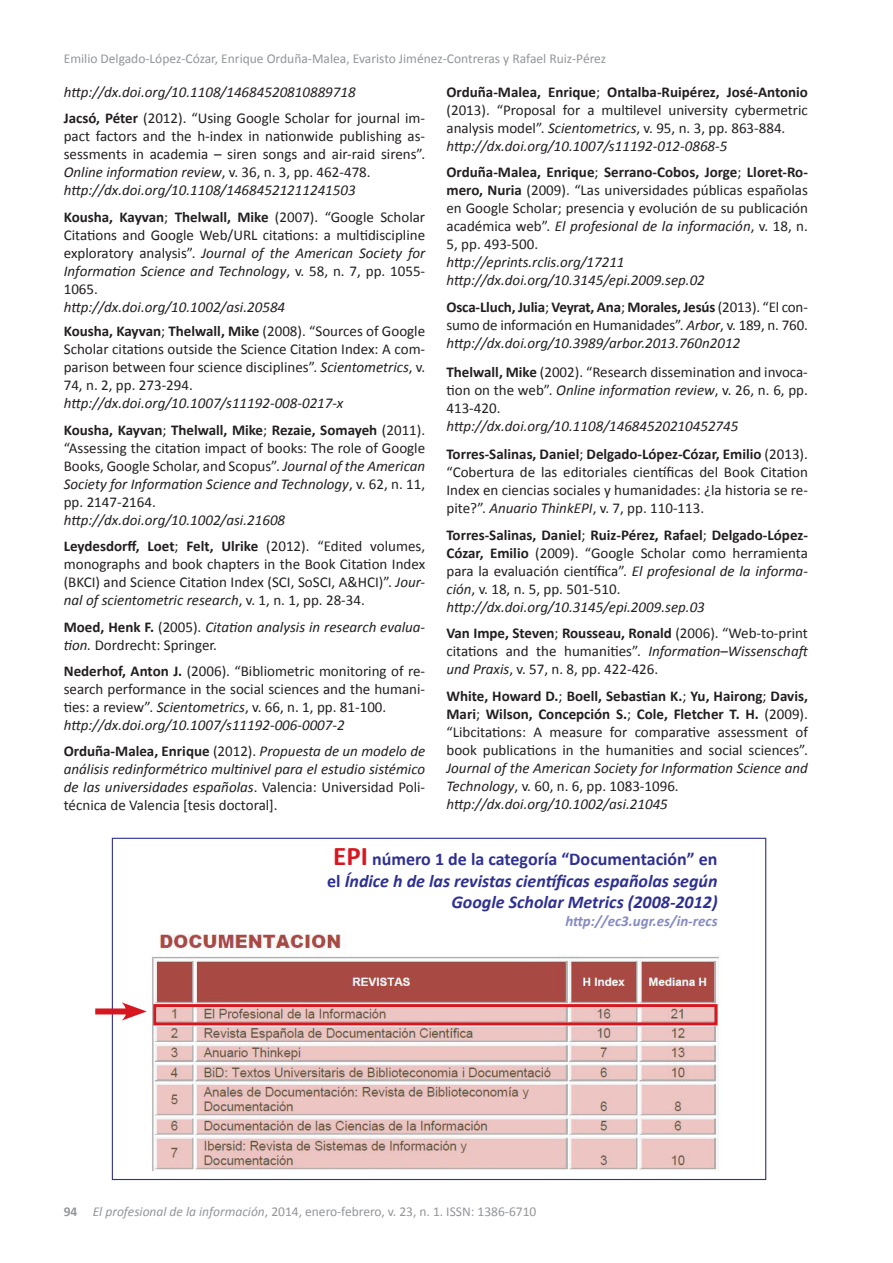
<style>
.page{position:relative;width:893px;height:1263px;background:#fff}
.page>*{position:absolute;margin:0;border:0;box-sizing:border-box;transform-origin:0 0}
.t1{font:italic 700 18px/21.6px "Calibri";color:#2e3092;text-align:right}
.t2{font:15px/18px "Calibri";color:#231f20;text-align:justify}
.t3{font:italic 15px/18px "Calibri";color:#231f20}
.t4{font:700 15px/28.7px "Calibri";color:#231f20}
.t5{font:italic 700 15px "Calibri";color:#868bc4}
.t6{font:13.5px "Calibri";color:#939598}
.s1{font-weight:700;font-style:normal}
.s2{font-style:normal}
.s3{font-style:italic}
.s4{font-weight:700}
.s5{font-weight:400;font-style:italic}
.s6{font-weight:400}
.s7{font-style:normal;font-size:27px;color:#d7171f}
</style>
<div class="page">
<img style="left:152px;top:934px;width:567px;height:236px">
<div style="left:95px;top:1008px;width:37px;height:6px;background:#d7171f"></div>
<svg style="left:122px;top:1002px;width:25px;height:18px"></svg>
<div style="left:153px;top:1004px;width:565px;height:21px;border:3px solid #d7171f"></div>
<p class="t6" style="left:64px;top:50px;width:544px">Emilio Delgado-López-Cózar, Enrique Orduña-Malea, Evaristo Jiménez-Contreras y Rafael Ruiz-Pérez</p>
<p class="t3" style="left:64px;top:78px;width:363px;line-height:26.5px">http://dx.doi.org/10.1108/14684520810889718<br><span class="s1">Jacsó, Péter</span> <span class="s2">(2012). “Using Google Scholar for journal im-</span></p>
<p class="t2" style="left:64px;top:128px;width:363px;text-align:left">pact factors and the h-index in nationwide publishing as&shy;sessments in academia – siren songs and air-raid sirens”.<br><span class="s3">Online information review</span>, v. 36, n. 3, pp. 462-478. <span class="s3">http://dx.doi.org/10.1108/14684521211241503</span></p>
<p class="t2" style="left:64px;top:208px;width:363px"><span class="s4">Kousha, Kayvan</span>; <span class="s4">Thelwall, Mike</span> (2007). “Google Scholar Citations and Google Web/URL citations: a multidiscipline exploratory analysis”. <span class="s3">Journal of the American Society for Information Science and Technology</span>, v. 58, n. 7, pp. 1055- 1065.</p>
<p class="t3" style="left:64px;top:294px;width:363px;line-height:24.3px">http://dx.doi.org/10.1002/asi.20584<br><span class="s1">Kousha, Kayvan</span><span class="s2">;</span> <span class="s1">Thelwall, Mike</span> <span class="s2">(2008). “Sources of Google</span></p>
<p class="t2" style="left:64px;top:340px;width:363px">Scholar citations outside the Science Citation Index: A com&shy;parison between four science disciplines”. <span class="s3">Scientometrics</span>, v.<br>74, n. 2, pp. 273-294.</p>
<p class="t3" style="left:64px;top:390px;width:363px;line-height:26.5px">http://dx.doi.org/10.1007/s11192-008-0217-x<br><span class="s1">Kousha, Kayvan</span><span class="s2">;</span> <span class="s1">Thelwall, Mike</span><span class="s2">;</span> <span class="s1">Rezaie, Somayeh</span> <span class="s2">(2011).</span></p>
<p class="t2" style="left:64px;top:439px;width:363px">“Assessing the citation impact of books: The role of Google Books, Google Scholar, and Scopus”. <span class="s3">Journal of the American Society for Information Science and Technology</span>, v. 62, n. 11, pp. 2147-2164.</p>
<p class="t3" style="left:64px;top:506px;width:363px;line-height:26.5px">http://dx.doi.org/10.1002/asi.21608<br><span class="s1">Leydesdorff, Loet</span><span class="s2">;</span> <span class="s1">Felt, Ulrike</span> <span class="s2">(2012). “Edited volumes,</span></p>
<p class="t2" style="left:64px;top:555px;width:363px">monographs and book chapters in the Book Citation Index (BKCI) and Science Citation Index (SCI, SoSCI, A&amp;HCI)”. <span class="s3">Jour&shy;nal of scientometric research</span>, v. 1, n. 1, pp. 28-34.</p>
<p class="t3" style="left:64px;top:617px;width:363px"><span class="s1">Moed, Henk F.</span> <span class="s2">(2005).</span> Citation analysis in research evalua&shy;tion. <span class="s2">Dordrecht: Springer.</span></p>
<p class="t2" style="left:64px;top:662px;width:363px;text-align:left"><span class="s4">Nederhof, Anton J.</span> (2006). “Bibliometric monitoring of re&shy;search performance in the social sciences and the humani&shy;ties: a review”. <span class="s3">Scientometrics</span>, v. 66, n. 1, pp. 81-100. <span class="s3">http://dx.doi.org/10.1007/s11192-006-0007-2</span></p>
<p class="t3" style="left:64px;top:741px;width:363px;text-align:justify"><span class="s1">Orduña-Malea, Enrique</span> <span class="s2">(2012).</span> Propuesta de un modelo de análisis redinformétrico multinivel para el estudio sistémico de las universidades españolas<span class="s2">. Valencia: Universidad Poli&shy;técnica de Valencia [tesis doctoral].</span></p>
<p class="t2" style="left:446px;top:83px;width:363px;text-align:left"><span class="s4">Orduña-Malea, Enrique</span>; <span class="s4">Ontalba-Ruipérez, José-Antonio </span>(2013). “Proposal for a multilevel university cybermetric analysis model”. <span class="s3">Scientometrics</span>, v. 95, n. 3, pp. 863-884. <span class="s3">http://dx.doi.org/10.1007/s11192-012-0868-5</span></p>
<p class="t2" style="left:446px;top:164px;width:363px"><span class="s4">Orduña-Malea, Enrique</span>; <span class="s4">Serrano-Cobos, Jorge</span>; <span class="s4">Lloret-Ro&shy;mero, Nuria</span> (2009). “Las universidades públicas españolas en Google Scholar; presencia y evolución de su publicación académica web”. <span class="s3">El profesional de la información</span>, v. 18, n.<br>5, pp. 493-500.</p>
<p class="t3" style="left:446px;top:253px;width:260px">http://eprints.rclis.org/17211 http://dx.doi.org/10.3145/epi.2009.sep.02</p>
<p class="t2" style="left:446px;top:298px;width:363px"><span class="s4">Osca-Lluch, Julia</span>; <span class="s4">Veyrat, Ana</span>; <span class="s4">Morales, Jesús</span> (2013). “El con&shy;sumo de información en Humanidades”. <span class="s3">Arbor</span>, v. 189, n. 760. <span class="s3">http://dx.doi.org/10.3989/arbor.2013.760n2012</span></p>
<p class="t2" style="left:446px;top:363px;width:363px"><span class="s4">Thelwall, Mike</span> (2002). “Research dissemination and invoca&shy;tion on the web”. <span class="s3">Online information review</span>, v. 26, n. 6, pp.<br>413-420.</p>
<p class="t4" style="left:446px;top:411px;width:363px"><span class="s5">http://dx.doi.org/10.1108/14684520210452745<br></span>Torres-Salinas, Daniel<span class="s6">;</span> Delgado-López-Cózar, Emilio <span class="s6">(2013).</span></p>
<p class="t2" style="left:446px;top:463px;width:363px">“Cobertura de las editoriales científicas del Book Citation Index en ciencias sociales y humanidades: ¿la historia se re&shy;pite?”. <span class="s3">Anuario ThinkEPI</span>, v. 7, pp. 110-113.</p>
<p class="t2" style="left:446px;top:526px;width:363px;text-align:left"><span class="s4">Torres-Salinas, Daniel</span>; <span class="s4">Ruiz-Pérez, Rafael</span>; <span class="s4">Delgado-López-Cózar, Emilio</span> (2009). “Google Scholar como herramienta para la evaluación científica”. <span class="s3">El profesional de la informa&shy;ción</span>, v. 18, n. 5, pp. 501-510. <span class="s3">http://dx.doi.org/10.3145/epi.2009.sep.03</span></p>
<p class="t2" style="left:446px;top:624px;width:364px"><span class="s4">Van Impe, Steven</span>; <span class="s4">Rousseau, Ronald</span> (2006). “Web-to-print citations and the humanities”. <span class="s3">Information–Wissenschaft und Praxis</span>, v. 57, n. 8, pp. 422-426.</p>
<p class="t2" style="left:446px;top:687px;width:363px"><span class="s4">White, Howard D.</span>; <span class="s4">Boell, Sebastian K.</span>; <span class="s4">Yu, Hairong</span>; <span class="s4">Davis, Mari</span>; <span class="s4">Wilson, Concepción S.</span>; <span class="s4">Cole, Fletcher T. H.</span> (2009). “Libcitations: A measure for comparative assessment of book publications in the humanities and social sciences”.</p>
<p class="t3" style="left:446px;top:758px;width:363px">Journal of the American Society for Information Science and<br>Technology<span class="s2">, v. 60, n. 6, pp. 1083-1096. </span>http://dx.doi.org/10.1002/asi.21045</p>
<p class="t1" style="left:327px;top:848px;width:392px"><span class="s7">EPI</span> <span class="s2">número 1 de la categoría “Documentación” en el</span> Índice h de las revistas científicas españolas según<br>Google Scholar Metrics (2008-2012)</p>
<p class="t5" style="left:565px;top:912px;width:154px">http://ec3.ugr.es/in-recs</p>
<p class="t6" style="left:64px;top:1203px;width:474px"><span class="s4">94</span> <span class="s3">El profesional de la información</span>, 2014, enero-febrero, v. 23, n. 1. ISSN: 1386-6710</p>
</div>
